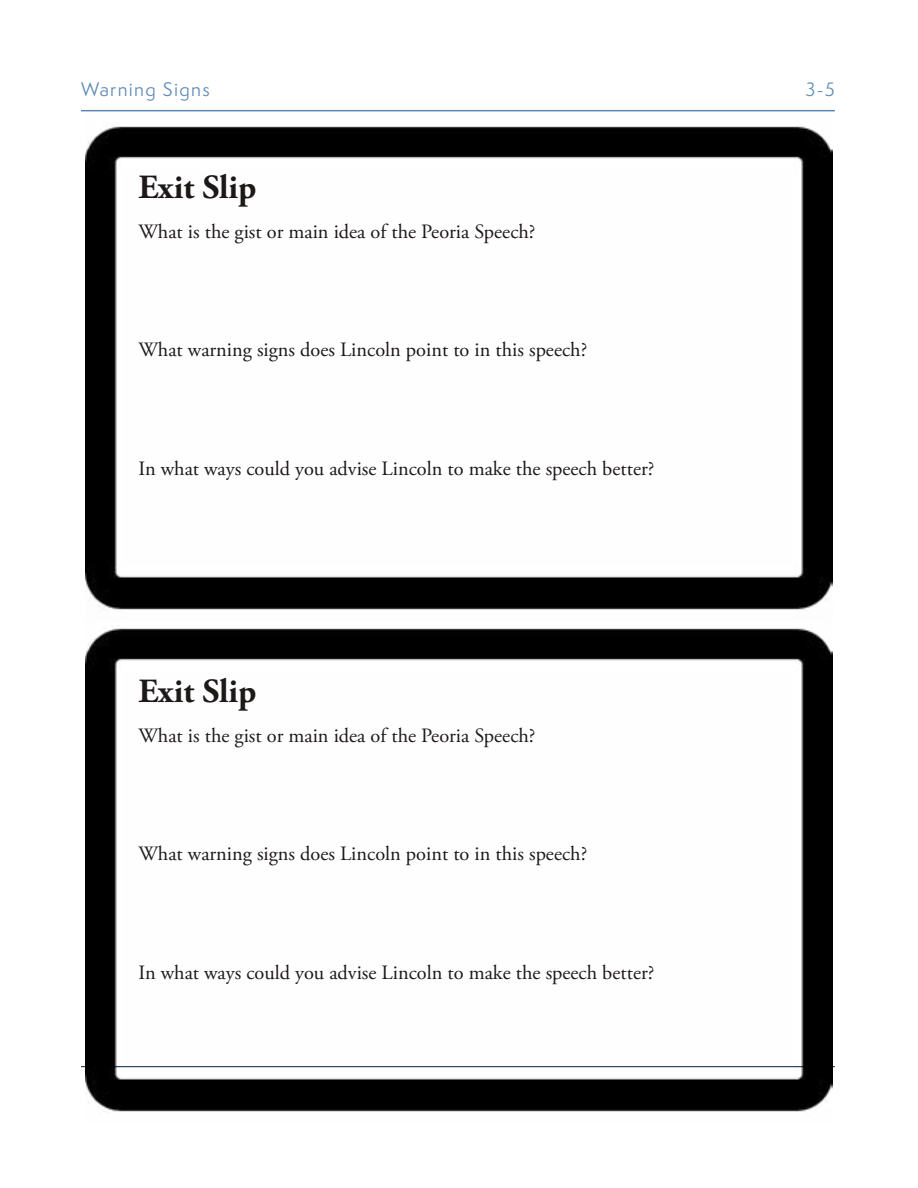
<style>
.page{position:relative;width:918px;height:1188px;background:#fff}
.page>*{position:absolute;margin:0;border:0;box-sizing:border-box;transform-origin:0 0}
.t1{font:700 33.9px "Adobe Garamond Pro";color:#1e1919}
.t2{font:20.25px "Adobe Garamond Pro";color:#1e1919}
.t3{font:18px "Semplicita Pro";letter-spacing:.075em;color:#5b89b5}
</style>
<div class="page">
<hr style="left:81px;top:110px;width:754px;height:1px;background:#5b89b5">
<hr style="left:81px;top:1066px;width:754px;height:1px;background:#001e42">
<img style="left:86px;top:109px;width:746px;height:493px">
<img style="left:86px;top:602px;width:746px;height:510px">
<p class="t3" style="left:81px;top:77px;width:130px">Warning Signs</p>
<p class="t3" style="left:806px;top:77px;width:31px">3-5</p>
<h1 class="t1" style="left:138px;top:167px;width:120px">Exit Slip</h1>
<p class="t2" style="left:138px;top:219px;width:399px">What is the gist or main idea of the Peoria Speech?</p>
<p class="t2" style="left:138px;top:338px;width:450px">What warning signs does Lincoln point to in this speech?</p>
<p class="t2" style="left:138px;top:457px;width:517px">In what ways could you advise Lincoln to make the speech better?</p>
<h1 class="t1" style="left:138px;top:671px;width:120px">Exit Slip</h1>
<p class="t2" style="left:138px;top:723px;width:399px">What is the gist or main idea of the Peoria Speech?</p>
<p class="t2" style="left:138px;top:842px;width:450px">What warning signs does Lincoln point to in this speech?</p>
<p class="t2" style="left:138px;top:961px;width:517px">In what ways could you advise Lincoln to make the speech better?</p>
</div>
